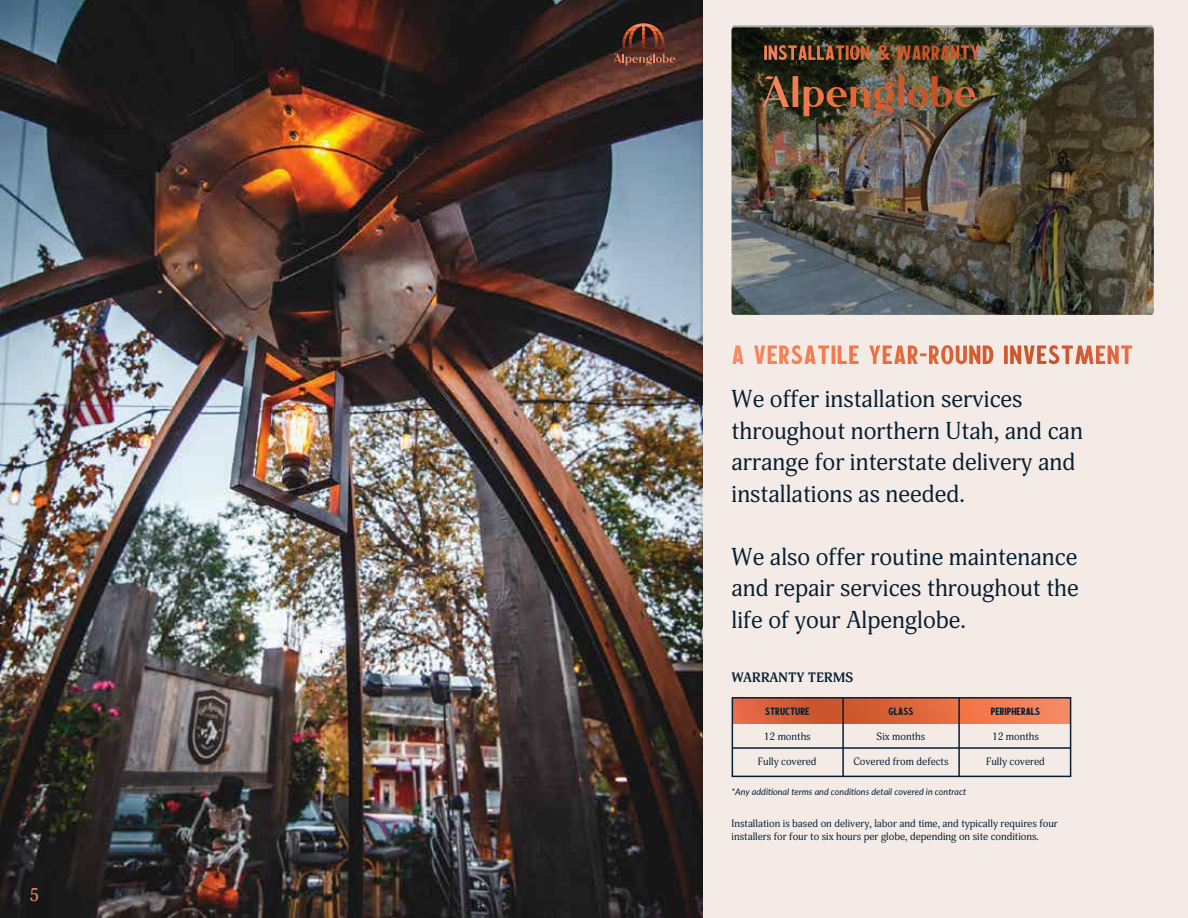
<style>
.page{position:relative;width:1188px;height:918px;background:#fff}
.page>*{position:absolute;margin:0;border:0;box-sizing:border-box;transform-origin:0 0}
.t1{font:24px/31.5px "Adonis";color:#071f33}
.t2{font:18px "Adonis";color:#f68a66}
.t3{font:700 13.5px "Adonis";color:#071f33}
.t4{font:10.5px/12.6px "Adonis";color:#071f33}
.t5{font:10.5px "Calderock Rounded";color:#071f33}
.t6{font:italic 9px "Lato";color:#071f33}
</style>
<div class="page">
<img style="left:0;top:0;width:700px;height:918px">
<svg style="left:614px;top:23px;width:62px;height:42px;background:#5f3529"></svg>
<div style="left:700px;top:0;width:488px;height:918px;background:#f4ebe6"></div>
<svg style="left:1014px;top:345px;width:118px;height:19px"></svg>
<img style="left:732px;top:25px;width:422px;height:290px;border-radius:3px">
<img style="left:765px;top:76px;width:212px;height:33px">
<svg style="left:883px;top:45px;width:96px;height:15px"></svg>
<svg style="left:735px;top:700px;width:333px;height:23px;background:#e16a40"></svg>
<hr style="left:842px;top:698px;width:2px;height:78px;background:#071f33">
<hr style="left:958px;top:698px;width:2px;height:78px;background:#071f33">
<div style="left:732px;top:697px;width:339px;height:80px;border:2px solid #071f33"></div>
<hr style="left:732px;top:747px;width:339px;height:2px;background:#071f33">
<h2 class="t2" style="left:30px;top:884px;width:11px">5</h2>
<h1 class="t1" style="left:732px;top:384px;width:353px">We offer installation services throughout northern Utah, and can arrange for interstate delivery and installations as needed.</h1>
<h1 class="t1" style="left:732px;top:542px;width:349px;text-align:justify">We also offer routine maintenance and repair services throughout the life of your Alpenglobe.</h1>
<p class="t3" style="left:732px;top:669px;width:124px">WARRANTY TERMS</p>
<p class="t5" style="left:765px;top:704px;width:46px">STRUCTURE</p>
<p class="t4" style="left:764px;top:731px;width:49px">12 months</p>
<p class="t5" style="left:888px;top:704px;width:26px">GLASS</p>
<p class="t5" style="left:991px;top:704px;width:51px">PERIPHERALS</p>
<p class="t4" style="left:877px;top:731px;width:50px">Six months</p>
<p class="t4" style="left:992px;top:731px;width:49px">12 months</p>
<p class="t4" style="left:758px;top:755px;width:60px">Fully covered</p>
<p class="t4" style="left:853px;top:755px;width:97px">Covered from defects</p>
<p class="t4" style="left:986px;top:755px;width:60px">Fully covered</p>
<p class="t6" style="left:732px;top:785px;width:236px">*Any additional terms and conditions detail covered in contract</p>
<p class="t4" style="left:732px;top:818px;width:328px">Installation is based on delivery, labor and time, and typically requires four installers for four to six hours per globe, depending on site conditions.</p>
</div>
